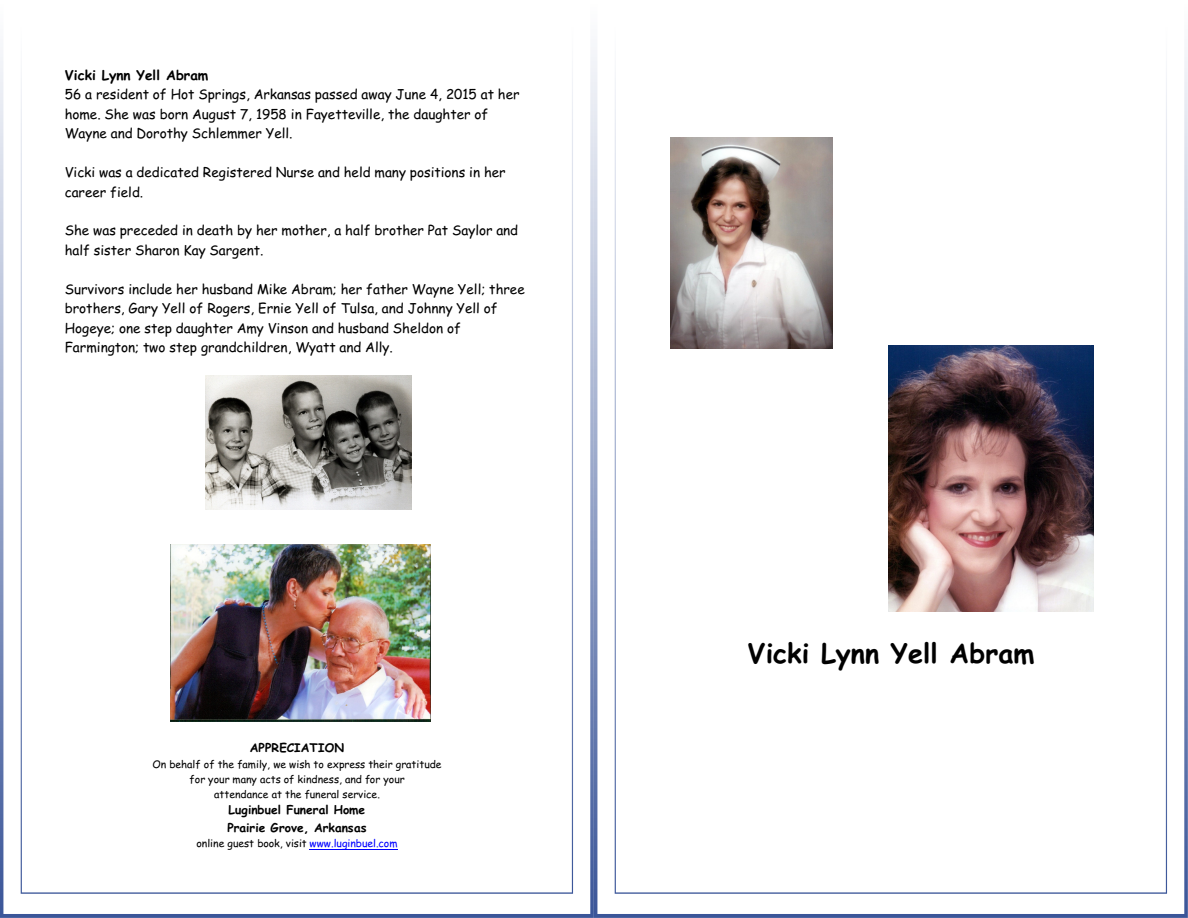
<style>
.page{position:relative;width:1188px;height:918px;background:#fff}
.page>*{position:absolute;margin:0;border:0;box-sizing:border-box;transform-origin:0 0}
.t1{font:700 27px "Comic Sans MS";color:#000}
.t2{font:13.5px/19.5px "Comic Sans MS";color:#000}
.t3{font:700 13.5px "Comic Sans MS";color:#000}
.t4{font:700 12px/17.2px "Comic Sans MS";color:#000}
.t5{font:10.5px/15px "Comic Sans MS";color:#000;text-align:center}
.s1{color:#00f}
</style>
<div class="page">
<img style="left:0;top:50px;width:1188px;height:868px">
<img style="left:21px;top:50px;width:552px;height:844px">
<img style="left:615px;top:50px;width:552px;height:844px">
<img style="left:206px;top:375px;width:205px;height:134px">
<img style="left:171px;top:544px;width:259px;height:177px">
<hr style="left:310px;top:849px;width:88px;height:1px;background:#00f">
<img style="left:670px;top:137px;width:162px;height:211px">
<img style="left:888px;top:346px;width:206px;height:265px">
<p class="t3" style="left:65px;top:69px;width:145px">Vicki Lynn Yell Abram</p>
<p class="t2" style="left:65px;top:86px;width:456px">56 a resident of Hot Springs, Arkansas passed away June 4, 2015 at her home. She was born August 7, 1958 in Fayetteville, the daughter of<br>Wayne and Dorothy Schlemmer Yell.</p>
<p class="t2" style="left:65px;top:164px;width:442px">Vicki was a dedicated Registered Nurse and held many positions in her career field.</p>
<p class="t2" style="left:65px;top:222px;width:455px">She was preceded in death by her mother, a half brother Pat Saylor and half sister Sharon Kay Sargent.</p>
<p class="t2" style="left:65px;top:281px;width:461px">Survivors include her husband Mike Abram; her father Wayne Yell; three brothers, Gary Yell of Rogers, Ernie Yell of Tulsa, and Johnny Yell of Hogeye; one step daughter Amy Vinson and husband Sheldon of Farmington; two step grandchildren, Wyatt and Ally.</p>
<p class="t4" style="left:250px;top:740px;width:96px">APPRECIATION</p>
<p class="t5" style="left:152px;top:758px;width:291px">On behalf of the family, we wish to express their gratitude for your many acts of kindness, and for your<br>attendance at the funeral service.</p>
<p class="t4" style="left:227px;top:803px;width:141px">Luginbuel Funeral Home<br>Prairie Grove, Arkansas</p>
<p class="t5" style="left:196px;top:837px;width:203px">online guest book, visit <span class="s1">www.luginbuel.com</span></p>
<h1 class="t1" style="left:748px;top:641px;width:288px">Vicki Lynn Yell Abram</h1>
</div>
